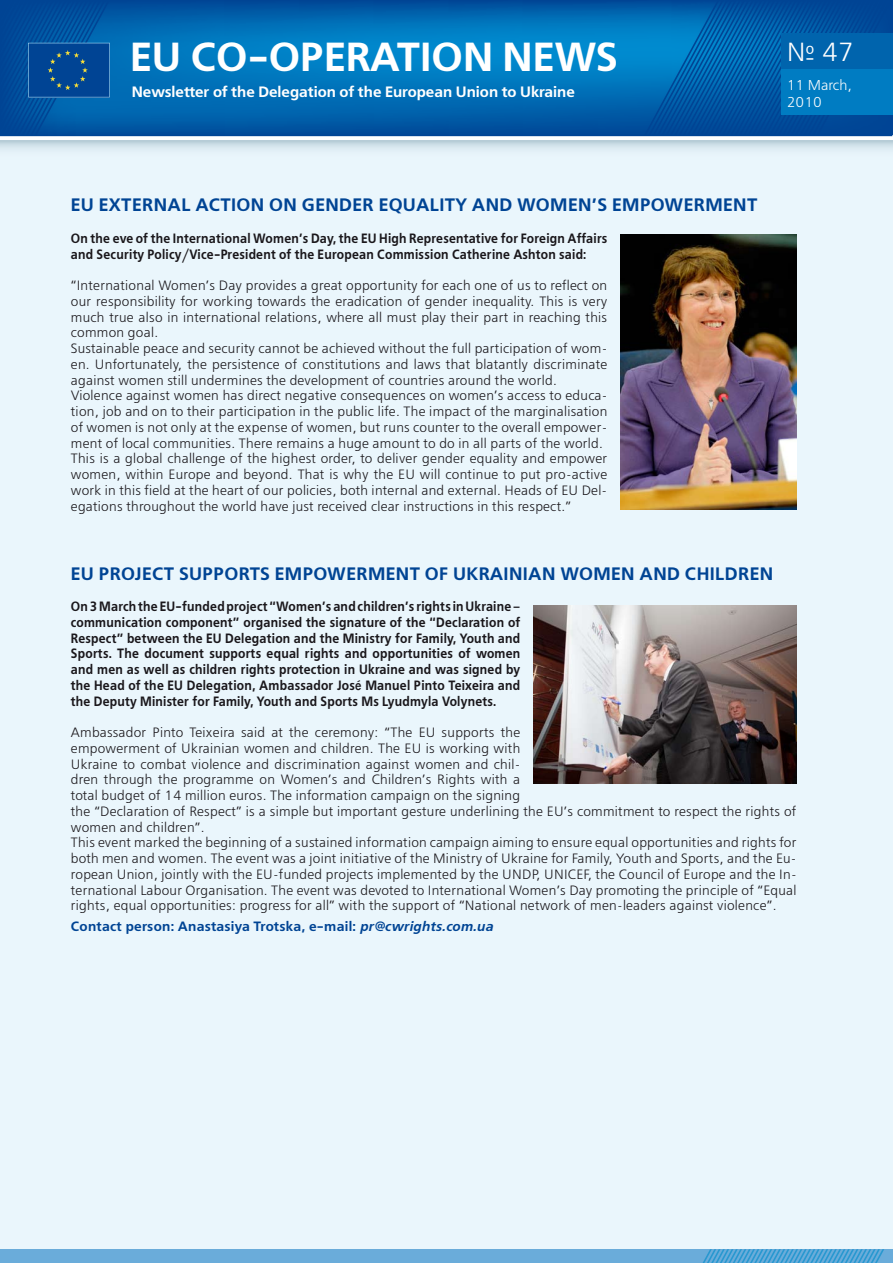
<style>
.page{position:relative;width:893px;height:1263px;background:#fff}
.page>*{position:absolute;margin:0;border:0;box-sizing:border-box;transform-origin:0 0}
.t1{font:700 40.5px "Free Set C";color:#fff}
.t2{font:26.1px "Free Set C";color:#fff}
.t3{font:700 18px "Free Set C";letter-spacing:.02em;color:#004494}
.t4{font:700 15px "Free Set C";color:#fff}
.t5{font:14.25px/17.1px "Free Set C";color:#fff}
.t6{font:13.5px/15.8px "Free Set C";letter-spacing:.02em;color:#1a171b}
.t7{font:700 13.5px/15.8px "Free Set C";letter-spacing:.02em;color:#1a171b;scale:.9 1}
.t8{font:700 13.5px "Free Set C";letter-spacing:.02em;color:#004494}
.s1{font-family:"Franklin Gothic";font-weight:500}
.s2{font-style:italic}
</style>
<div class="page">
<div style="left:0;top:141px;width:892px;height:1122px;background:#eaf6fc"></div>
<div style="left:0;top:1249px;width:892px;height:14px;background:#6aacda"></div>
<svg style="left:0;top:141px;width:892px;height:9px"></svg>
<img style="left:110px;top:1px;width:534px;height:134px">
<svg style="left:644px;top:0;width:248px;height:136px;background:#005aa6"></svg>
<svg style="left:703px;top:1249px;width:181px;height:14px"></svg>
<div style="left:781px;top:33px;width:111px;height:82px;background:#007cc2"></div>
<div style="left:781px;top:33px;width:111px;height:36px;background:#0064ad"></div>
<svg style="left:0;top:0;width:110px;height:136px;background:#034f9b"></svg>
<img style="left:620px;top:234px;width:177px;height:276px">
<img style="left:533px;top:605px;width:264px;height:179px">
<h1 class="t1" style="left:130px;top:32px;width:165px">EU Co-operation</h1>
<h1 class="t1" style="left:503px;top:32px;width:59px">News</h1>
<p class="t4" style="left:132px;top:83px;width:445px">Newsletter of the Delegation of the European Union to Ukraine</p>
<h2 class="t2" style="left:787px;top:37px;width:69px">№ 47</h2>
<p class="t5" style="left:787px;top:76px;width:67px">11 March,<br>2010</p>
<h3 class="t3" style="left:71px;top:194px;width:688px">EU EXTERNAL ACTION ON GENDER EQUALITY AND WOMEN’S EMPOWERMENT</h3>
<p class="t7" style="left:71px;top:231px;width:598px">On the eve of the International Women’s Day, the EU High Representative for Foreign Affairs and Security Policy/Vice-President of the European Commission Catherine Ashton said:</p>
<p class="t6" style="left:71px;top:278px;width:538px">“International Women’s Day provides a great opportunity for each one of us to reflect on our responsibility for working towards the eradication of gender inequality. This is very much true also in international relations, where all must play their part in reaching this common goal.<br>Sustainable peace and security cannot be achieved without the full participation of wom&shy;en. Unfortunately, the persistence of constitutions and laws that blatantly discriminate against women still undermines the development of countries around the world.<br>Violence against women has direct negative consequences on women’s access to educa&shy;tion, job and on to their participation in the public life. The impact of the marginalisation of women is not only at the expense of women, but runs counter to the overall empower&shy;ment of local communities. There remains a huge amount to do in all parts of the world.<br>This is a global challenge of the highest order, to deliver gender equality and empower women, within Europe and beyond. That is why the EU will continue to put pro-active work in this field at the heart of our policies, both internal and external. Heads of EU Del&shy;egations throughout the world have just received clear instructions in this respect.”</p>
<h3 class="t3" style="left:71px;top:562px;width:704px">EU PROJECT SUPPORTS EMPOWERMENT OF UKRAINIAN WOMEN AND CHILDREN</h3>
<p class="t7" style="left:71px;top:599px;width:501px;text-align:justify">On 3 March the EU-funded project “Women’s and children’s rights in Ukraine – communication component” organised the signature of the “Declaration of Respect” between the EU Delegation and the Ministry for Family, Youth and Sports. The document supports equal rights and opportunities of women and men as well as children rights protection in Ukraine and was signed by the Head of the EU Delegation, Ambassador Jos<span class="s1">é</span> Manuel Pinto Teixeira and the Deputy Minister for Family, Youth and Sports Ms Lyudmyla Volynets.</p>
<p class="t6" style="left:71px;top:725px;width:727px">Ambassador Pinto Teixeira said at the ceremony: “The EU supports the<br>empowerment of Ukrainian women and children. The EU is working with<br>Ukraine to combat violence and discrimination against women and chil-<br>dren through the programme on Women’s and Children’s Rights with a<br>total budget of 14 million euros. The information campaign on the signing<br>the “Declaration of Respect” is a simple but important gesture underlining the EU’s commitment to respect the rights of women and children”.<br>This event marked the beginning of a sustained information campaign aiming to ensure equal opportunities and rights for both men and women. The event was a joint initiative of the Ministry of Ukraine for Family, Youth and Sports, and the Eu&shy;ropean Union, jointly with the EU-funded projects implemented by the UNDP, UNICEF, the Council of Europe and the In&shy;ternational Labour Organisation. The event was devoted to International Women’s Day promoting the principle of “Equal rights, equal opportunities: progress for all” with the support of “National network of men-leaders against violence”.</p>
<p class="t8" style="left:71px;top:919px;width:424px">Contact person: Anastasiya Trotska, e-mail: <span class="s2">pr@cwrights.com.ua</span></p>
</div>
